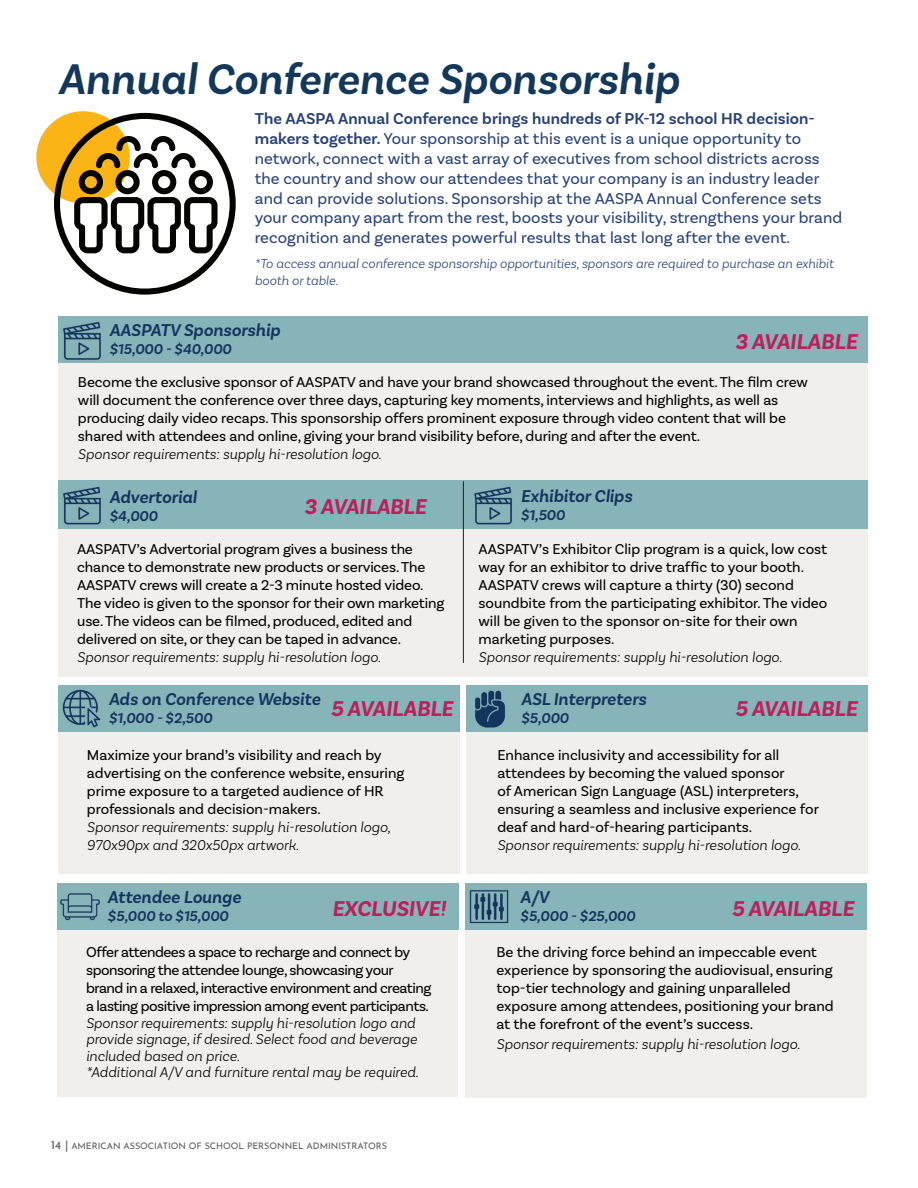
<style>
.page{position:relative;width:918px;height:1188px;background:#fff}
.page>*{position:absolute;margin:0;border:0;box-sizing:border-box;transform-origin:0 0}
.t1{font:italic 600 45px "Basic Sans";color:#133859}
.t2{font:italic 700 22.5px "Basic Sans";color:#bf1e5b}
.t3{font:italic 600 18px "Basic Sans";color:#11355e}
.t4{font:16.5px/19.8px "Basic Sans";letter-spacing:.005em;color:#284175}
.t5{font:15px/18px "Basic Sans";letter-spacing:-.005em;color:#000}
.t6{font:italic 300 15px/16.5px "Basic Sans";color:#000}
.t7{font:15px/18px "Basic Sans";letter-spacing:-.03em;color:#000}
.t8{font:italic 600 15px "Basic Sans";color:#11355e}
.t9{font:italic 300 13.5px/16.2px "Basic Sans";color:#284175}
.t10{font:9px "Josefin Sans";color:#57585a}
.s1{font-weight:600}
.s2{font-size:12px}
</style>
<div class="page">
<div style="left:36px;top:111px;width:94px;height:92px;background:#fbb416;border-radius:50%"></div>
<div style="left:58px;top:698px;width:401px;height:176px;background:#f0efeb"></div>
<div style="left:58px;top:316px;width:809px;height:360px;background:#f0efeb"></div>
<div style="left:467px;top:698px;width:401px;height:176px;background:#f0efeb"></div>
<div style="left:58px;top:685px;width:401px;height:47px;background:#87b4b9"></div>
<div style="left:59px;top:316px;width:809px;height:47px;background:#87b4b9"></div>
<div style="left:59px;top:480px;width:809px;height:49px;background:#87b4b9"></div>
<div style="left:467px;top:685px;width:401px;height:47px;background:#87b4b9"></div>
<img style="left:62px;top:689px;width:39px;height:39px">
<img style="left:475px;top:690px;width:30px;height:38px">
<div style="left:57px;top:896px;width:401px;height:201px;background:#f0efeb"></div>
<div style="left:466px;top:896px;width:401px;height:201px;background:#f0efeb"></div>
<div style="left:57px;top:883px;width:401px;height:47px;background:#87b4b9"></div>
<div style="left:466px;top:883px;width:401px;height:47px;background:#87b4b9"></div>
<img style="left:60px;top:893px;width:40px;height:27px">
<img style="left:469px;top:890px;width:40px;height:34px">
<img style="left:63px;top:321px;width:38px;height:39px">
<img style="left:63px;top:486px;width:38px;height:39px">
<img style="left:474px;top:486px;width:38px;height:39px">
<svg style="left:54px;top:113px;width:182px;height:182px"></svg>
<hr style="left:463px;top:481px;width:1px;height:182px;background:#231f20">
<h1 class="t1" style="left:58px;top:52px;width:623px">Annual Conference Sponsorship</h1>
<p class="t4" style="left:255px;top:109px;width:589px"><span class="s1">The AASPA Annual Conference brings hundreds of PK-12 school HR decision&shy;makers together.</span> Your sponsorship at this event is a unique opportunity to network, connect with a vast array of executives from school districts across the country and show our attendees that your company is an industry leader and can provide solutions. Sponsorship at the AASPA Annual Conference sets your company apart from the rest, boosts your visibility, strengthens your brand recognition and generates powerful results that last long after the event.</p>
<p class="t9" style="left:255px;top:256px;width:581px">*To access annual conference sponsorship opportunities, sponsors are required to purchase an exhibit booth or table.</p>
<p class="t3" style="left:109px;top:319px;width:172px">AASPATV Sponsorship</p>
<p class="t8" style="left:109px;top:340px;width:124px">$15,000 - $40,000</p>
<h2 class="t2" style="left:735px;top:328px;width:124px">3 AVAILABLE</h2>
<p class="t5" style="left:78px;top:373px;width:732px">Become the exclusive sponsor of AASPATV and have your brand showcased throughout the event. The film crew will document the conference over three days, capturing key moments, interviews and highlights, as well as producing daily video recaps. This sponsorship offers prominent exposure through video content that will be shared with attendees and online, giving your brand visibility before, during and after the event.</p>
<p class="t6" style="left:78px;top:446px;width:305px">Sponsor requirements: supply hi-resolution logo.</p>
<p class="t3" style="left:109px;top:486px;width:89px">Advertorial</p>
<p class="t8" style="left:109px;top:507px;width:50px">$4,000</p>
<h2 class="t2" style="left:304px;top:493px;width:124px">3 AVAILABLE</h2>
<p class="t5" style="left:77px;top:540px;width:369px">AASPATV’s Advertorial program gives a business the chance to demonstrate new products or services. The AASPATV crews will create a 2-3 minute hosted video.<br>The video is given to the sponsor for their own marketing use. The videos can be filmed, produced, edited and delivered on site, or they can be taped in advance.</p>
<p class="t6" style="left:77px;top:648px;width:305px">Sponsor requirements: supply hi-resolution logo.</p>
<p class="t3" style="left:521px;top:485px;width:113px">Exhibitor Clips</p>
<p class="t8" style="left:521px;top:506px;width:46px">$1,500</p>
<p class="t5" style="left:478px;top:540px;width:350px">AASPATV’s Exhibitor Clip program is a quick, low cost way for an exhibitor to drive traffic to your booth.<br>AASPATV crews will capture a thirty (30) second soundbite from the participating exhibitor. The video will be given to the sponsor on-site for their own marketing purposes.</p>
<p class="t6" style="left:478px;top:648px;width:305px">Sponsor requirements: supply hi-resolution logo.</p>
<p class="t3" style="left:109px;top:688px;width:213px">Ads on Conference Website</p>
<p class="t8" style="left:109px;top:709px;width:105px">$1,000 - $2,500</p>
<p class="t3" style="left:521px;top:688px;width:127px">ASL Interpreters</p>
<p class="t8" style="left:521px;top:709px;width:49px">$5,000</p>
<p class="t5" style="left:497px;top:745px;width:323px">Enhance inclusivity and accessibility for all attendees by becoming the valued sponsor<br>of American Sign Language (ASL) interpreters, ensuring a seamless and inclusive experience for deaf and hard-of-hearing participants.</p>
<p class="t6" style="left:497px;top:836px;width:305px">Sponsor requirements: supply hi-resolution logo.</p>
<h2 class="t2" style="left:331px;top:694px;width:124px">5 AVAILABLE</h2>
<h2 class="t2" style="left:735px;top:694px;width:124px">5 AVAILABLE</h2>
<p class="t5" style="left:87px;top:746px;width:319px">Maximize your brand’s visibility and reach by advertising on the conference website, ensuring prime exposure to a targeted audience of HR professionals and decision-makers.</p>
<p class="t6" style="left:87px;top:817px;width:305px;line-height:18px">Sponsor requirements: supply hi-resolution logo,<br>970x90px and 320x50px artwork.</p>
<p class="t3" style="left:108px;top:886px;width:135px">Attendee Lounge</p>
<p class="t8" style="left:108px;top:907px;width:122px">$5,000 to $15,000</p>
<p class="t7" style="left:86px;top:943px;width:347px">Offer attendees a space to recharge and connect by sponsoring the attendee lounge, showcasing your brand in a relaxed, interactive environment and creating a lasting positive impression among event participants.</p>
<p class="t6" style="left:86px;top:1014px;width:334px">Sponsor requirements: supply hi-resolution logo and provide signage, if desired. Select food and beverage included based on price.<br>*Additional A/V and furniture rental may be required.</p>
<p class="t3" style="left:520px;top:886px;width:30px">A/V</p>
<p class="t8" style="left:520px;top:907px;width:117px">$5,000 - $25,000</p>
<p class="t5" style="left:497px;top:943px;width:339px">Be the driving force behind an impeccable event experience by sponsoring the audiovisual, ensuring top-tier technology and gaining unparalleled exposure among attendees, positioning your brand at the forefront of the event’s success.</p>
<p class="t6" style="left:497px;top:1036px;width:305px">Sponsor requirements: supply hi-resolution logo.</p>
<h2 class="t2" style="left:332px;top:895px;width:115px">EXCLUSIVE!</h2>
<h2 class="t2" style="left:732px;top:895px;width:124px">5 AVAILABLE</h2>
<p class="t10" style="left:51px;top:1138px;width:338px"><span class="s2">14 |</span> AMERICAN ASSOCIATION OF SCHOOL PERSONNEL ADMINISTRATORS</p>
</div>
